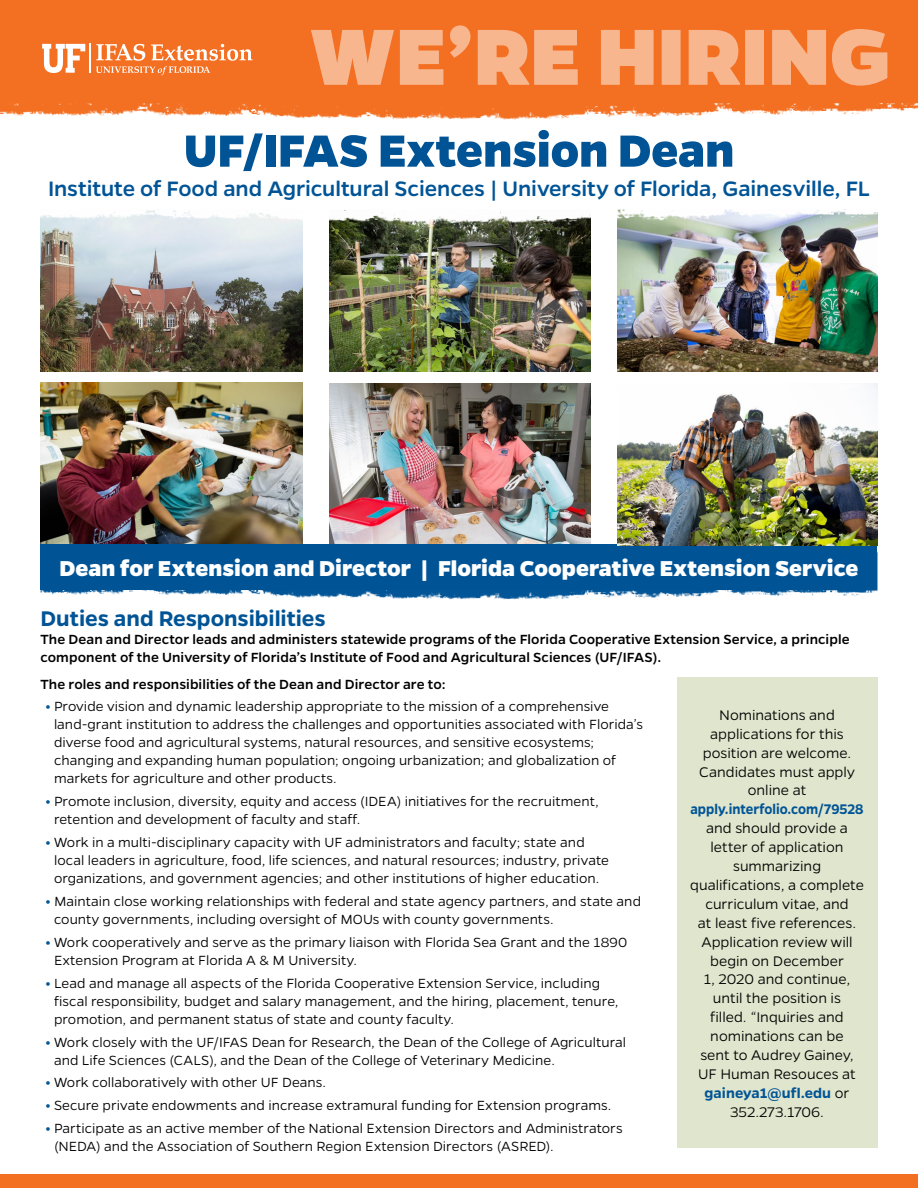
<style>
.page{position:relative;width:918px;height:1188px;background:#fff}
.page>*{position:absolute;margin:0;border:0;box-sizing:border-box;transform-origin:0 0}
.H1_-header{font:800 51px "Gentona";color:#005496}
.H2_-subhead_start_ne{font:800 24.3px "Gentona";color:#fff}
.H3_-_subhead_2{font:600 24px "Gentona";color:#005496}
.H2_-subhead{font:500 23.7px "Gentona";letter-spacing:-.005em;color:#005496}
.p_-_side_bar{font:300 15.75px/18.9px "Gentona";color:#000;text-align:center}
.t1{font:300 15px/18px "Gentona";letter-spacing:.005em;color:#000}
.P-_body_medium{font:500 15px/18px "Gentona";letter-spacing:.005em;color:#000}
.s1{font-weight:700;color:#005496}
.s2{font-weight:600;color:#005496}
</style>
<div class="page">
<img style="left:330px;top:237px;width:260px;height:135px">
<img style="left:617px;top:237px;width:261px;height:134px">
<img style="left:330px;top:384px;width:260px;height:160px">
<img style="left:40px;top:237px;width:263px;height:135px">
<img style="left:40px;top:382px;width:263px;height:162px">
<img style="left:40px;top:209px;width:838px;height:28px">
<img style="left:0;top:102px;width:918px;height:18px">
<div style="left:0;top:0;width:918px;height:102px;background:#f36f21"></div>
<svg style="left:311px;top:25px;width:576px;height:61px"></svg>
<svg style="left:42px;top:44px;width:211px;height:31px"></svg>
<img style="left:40px;top:590px;width:838px;height:9px">
<div style="left:40px;top:544px;width:838px;height:46px;background:#005496"></div>
<img style="left:617px;top:384px;width:261px;height:162px">
<div style="left:677px;top:677px;width:201px;height:471px;background:#e0e5cd"></div>
<div style="left:0;top:1174px;width:918px;height:14px;background:#f36f21"></div>
<h1 class="H1_-header" style="left:184px;top:121px;width:552px">UF/IFAS Extension Dean</h1>
<h2 class="H2_-subhead" style="left:48px;top:175px;width:823px">Institute of Food and Agricultural Sciences | University of Florida, Gainesville, FL</h2>
<h2 class="H2_-subhead_start_ne" style="left:60px;top:554px;width:800px">Dean for Extension and Director | Florida Cooperative Extension Service</h2>
<h3 class="H3_-_subhead_2" style="left:40px;top:604px;width:287px">Duties and Responsibilities</h3>
<p class="P-_body_medium" style="left:40px;top:630px;width:811px">The Dean and Director leads and administers statewide programs of the Florida Cooperative Extension Service, a principle component of the University of Florida’s Institute of Food and Agricultural Sciences (UF/IFAS).</p>
<p class="P-_body_medium" style="left:40px;top:675px;width:407px">The roles and responsibilities of the Dean and Director are to:</p>
<p class="t1" style="left:54px;top:698px;width:591px;text-indent:-9px"><span class="s1">•</span> Provide vision and dynamic leadership appropriate to the mission of a comprehensive land-grant institution to address the challenges and opportunities associated with Florida’s diverse food and agricultural systems, natural resources, and sensitive ecosystems; changing and expanding human population; ongoing urbanization; and globalization of markets for agriculture and other products.</p>
<p class="t1" style="left:54px;top:792px;width:546px;text-indent:-9px"><span class="s1">•</span> Promote inclusion, diversity, equity and access (IDEA) initiatives for the recruitment, retention and development of faculty and staff.</p>
<p class="t1" style="left:54px;top:833px;width:557px;text-indent:-9px"><span class="s1">•</span> Work in a multi-disciplinary capacity with UF administrators and faculty; state and local leaders in agriculture, food, life sciences, and natural resources; industry, private organizations, and government agencies; and other institutions of higher education.</p>
<p class="t1" style="left:54px;top:892px;width:589px;text-indent:-9px"><span class="s1">•</span> Maintain close working relationships with federal and state agency partners, and state and county governments, including oversight of MOUs with county governments.</p>
<p class="t1" style="left:54px;top:933px;width:575px;text-indent:-9px"><span class="s1">•</span> Work cooperatively and serve as the primary liaison with Florida Sea Grant and the 1890<br>Extension Program at Florida A &amp; M University.</p>
<p class="t1" style="left:54px;top:974px;width:566px;text-indent:-9px"><span class="s1">•</span> Lead and manage all aspects of the Florida Cooperative Extension Service, including fiscal responsibility, budget and salary management, and the hiring, placement, tenure, promotion, and permanent status of state and county faculty.</p>
<p class="t1" style="left:54px;top:1033px;width:574px;text-indent:-9px"><span class="s1">•</span> Work closely with the UF/IFAS Dean for Research, the Dean of the College of Agricultural and Life Sciences (CALS), and the Dean of the College of Veterinary Medicine.</p>
<p class="t1" style="left:45px;top:1074px;width:282px"><span class="s1">•</span> Work collaboratively with other UF Deans.</p>
<p class="t1" style="left:45px;top:1096px;width:568px"><span class="s1">•</span> Secure private endowments and increase extramural funding for Extension programs.</p>
<p class="t1" style="left:54px;top:1119px;width:570px;text-indent:-9px"><span class="s1">•</span> Participate as an active member of the National Extension Directors and Administrators (NEDA) and the Association of Southern Region Extension Directors (ASRED).</p>
<p class="p_-_side_bar" style="left:690px;top:705px;width:175px">Nominations and applications for this position are welcome.<br>Candidates must apply online at <span class="s2">apply.interfolio.com/79528 </span>and should provide a letter of application summarizing qualifications, a complete curriculum vitae, and<br>at least five references.<br>Application review will begin on December<br>1, 2020 and continue, until the position is<br>filled. “Inquiries and nominations can be<br>sent to Audrey Gainey,<br>UF Human Resouces at <span class="s2">gaineya1@ufl.edu</span> or<br>352.273.1706.</p>
</div>
